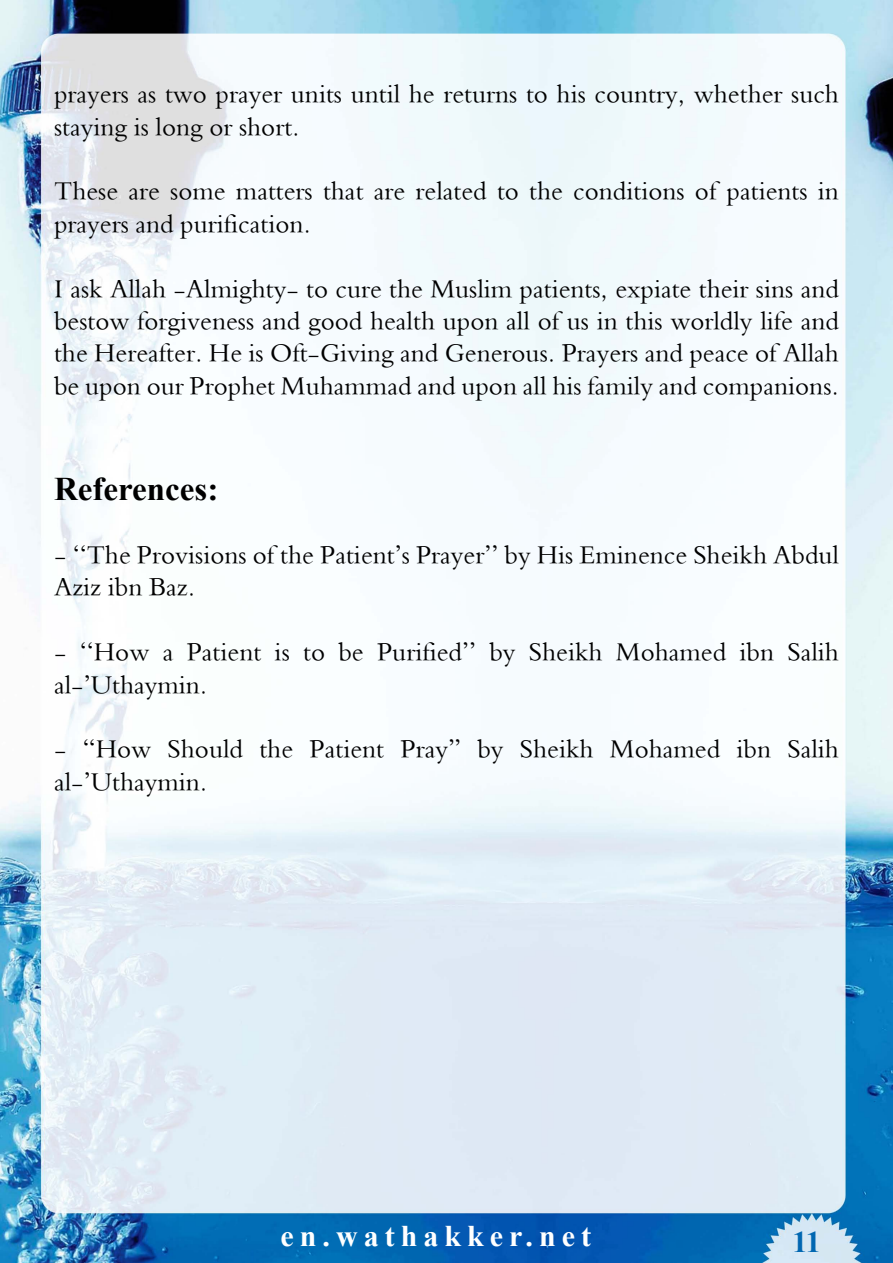
<style>
.page{position:relative;width:893px;height:1263px;background:#fff}
.page>*{position:absolute;margin:0;border:0;box-sizing:border-box;transform-origin:0 0}
.t1{font:700 33px "Times New Roman";color:#000}
.t2{font:700 30px "Times New Roman";letter-spacing:.2em;color:#fff}
.t3{font:700 30px "Times New Roman";color:#0167b1}
.t4{font:27px/32.4px "Traditional Arabic";color:#000}
</style>
<div class="page">
<img style="left:0;top:0;width:893px;height:1263px">
<p class="t4" style="left:54px;top:81px;width:786px">prayers as two prayer units until he returns to his country, whether such staying is long or short.</p>
<p class="t4" style="left:54px;top:178px;width:786px">These are some matters that are related to the conditions of patients in prayers and purification.</p>
<p class="t4" style="left:54px;top:276px;width:786px;text-align:justify">I ask Allah -Almighty- to cure the Muslim patients, expiate their sins and bestow forgiveness and good health upon all of us in this worldly life and the Hereafter. He is Oft-Giving and Generous. Prayers and peace of Allah be upon our Prophet Muhammad and upon all his family and companions.</p>
<p class="t1" style="left:54px;top:466px;width:166px">References:</p>
<p class="t4" style="left:54px;top:542px;width:786px">- ‘‘The Provisions of the Patient’s Prayer’’ by His Eminence Sheikh Abdul<br>Aziz ibn Baz.</p>
<p class="t4" style="left:54px;top:639px;width:786px">- ‘‘How a Patient is to be Purified’’ by Sheikh Mohamed ibn Salih al-’Uthaymin.</p>
<p class="t4" style="left:54px;top:736px;width:786px">- “How Should the Patient Pray” by Sheikh Mohamed ibn Salih al-’Uthaymin.</p>
<p class="t2" style="left:281px;top:1215px;width:312px">en.wathakker.net</p>
<p class="t3" style="left:792px;top:1221px;width:30px">11</p>
</div>
